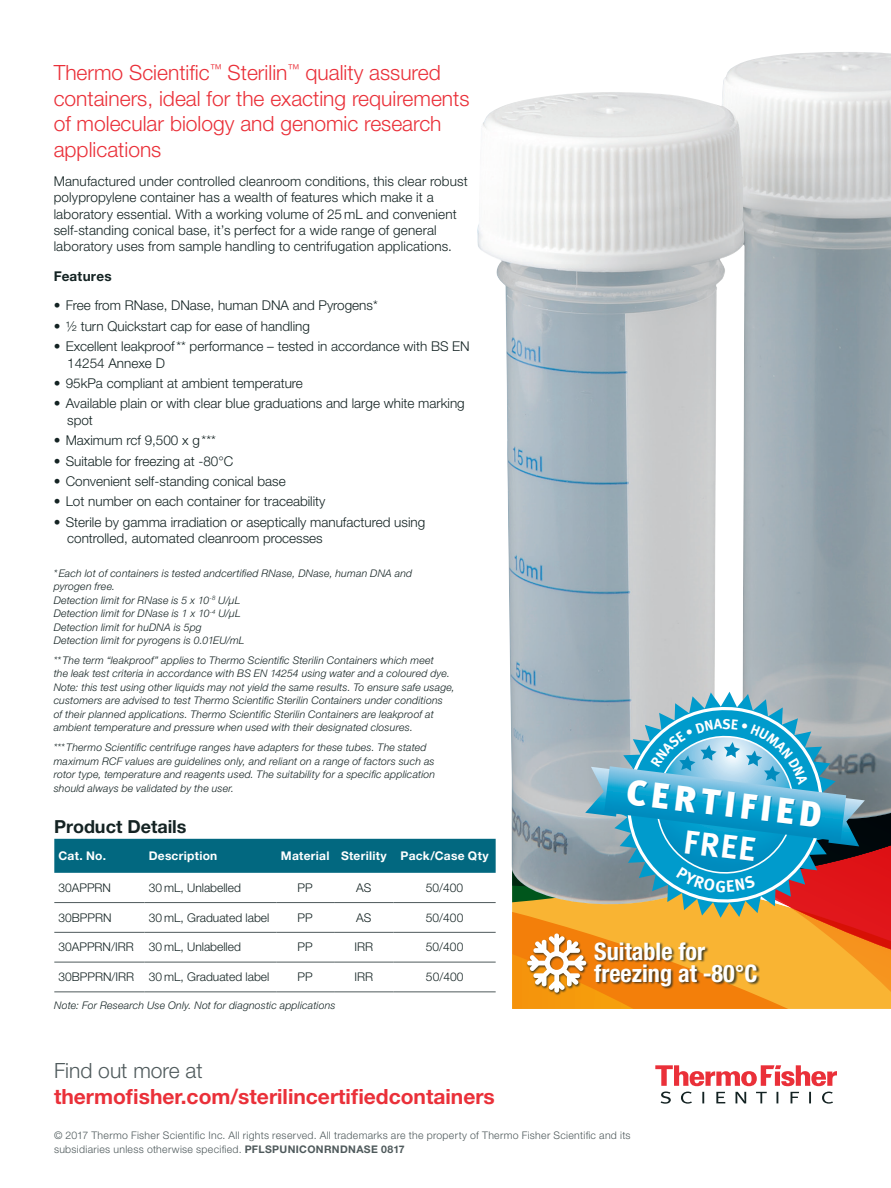
<style>
.page{position:relative;width:891px;height:1188px;background:#fff}
.page>*{position:absolute;margin:0;border:0;box-sizing:border-box;transform-origin:0 0}
.t1{font:900 36px "Meta OT";color:#fff}
.t2{font:700 33.15px "Meta OT";color:#fff}
.t3{font:700 condensed 24.3px/22px "Helvetica Neue LT Std";color:#fff}
.t4{font:300 21px/25.5px "Helvetica Neue LT Std";color:#ea3039}
.t5{font:700 21px "Helvetica Neue LT Std";color:#ea3039}
.t6{font:300 21px "Helvetica Neue LT Std";color:#4f5a5c}
.t7{font:700 18px "Helvetica Neue LT Std";color:#142323}
.t8{font:300 13.5px/16.2px "Helvetica Neue LT Std";color:#142323}
.t9{font:700 13.5px "Helvetica Neue LT Std";letter-spacing:.02em;color:#142323}
.t10{font:300 12px "Helvetica Neue LT Std";color:#142323}
.t11{font:700 12px "Helvetica Neue LT Std";letter-spacing:.02em;color:#fff}
.t12{font:italic 300 10.5px/13.5px "Helvetica Neue LT Std";letter-spacing:.015em;color:#142323}
.t13{font:300 10.5px/13.5px "Helvetica Neue LT Std";letter-spacing:.03em;color:#4f5a5c}
.s1{font-weight:700}
</style>
<div class="page">
<img style="left:477px;top:52px;width:414px;height:852px">
<svg style="left:655px;top:1065px;width:182px;height:21px"></svg>
<svg style="left:661px;top:1092px;width:172px;height:12px"></svg>
<div style="left:54px;top:839px;width:442px;height:34px;background:#026880"></div>
<hr style="left:54px;top:902px;width:90px;height:1px;background:#4f5a5c">
<hr style="left:144px;top:902px;width:132px;height:1px;background:#4f5a5c">
<hr style="left:276px;top:902px;width:58px;height:1px;background:#4f5a5c">
<hr style="left:334px;top:902px;width:60px;height:1px;background:#4f5a5c">
<hr style="left:394px;top:902px;width:102px;height:1px;background:#4f5a5c">
<hr style="left:54px;top:932px;width:90px;height:1px;background:#4f5a5c">
<hr style="left:144px;top:932px;width:132px;height:1px;background:#4f5a5c">
<hr style="left:276px;top:932px;width:58px;height:1px;background:#4f5a5c">
<hr style="left:334px;top:932px;width:60px;height:1px;background:#4f5a5c">
<hr style="left:394px;top:932px;width:102px;height:1px;background:#4f5a5c">
<hr style="left:54px;top:962px;width:90px;height:1px;background:#4f5a5c">
<hr style="left:144px;top:962px;width:132px;height:1px;background:#4f5a5c">
<hr style="left:276px;top:962px;width:58px;height:1px;background:#4f5a5c">
<hr style="left:334px;top:962px;width:60px;height:1px;background:#4f5a5c">
<hr style="left:394px;top:962px;width:102px;height:1px;background:#4f5a5c">
<hr style="left:54px;top:992px;width:90px;height:1px;background:#4f5a5c">
<hr style="left:144px;top:992px;width:132px;height:1px;background:#4f5a5c">
<hr style="left:276px;top:992px;width:58px;height:1px;background:#4f5a5c">
<hr style="left:334px;top:992px;width:60px;height:1px;background:#4f5a5c">
<hr style="left:394px;top:992px;width:102px;height:1px;background:#4f5a5c">
<svg style="left:612px;top:692px;width:226px;height:11px;background:#aabdc5"></svg>
<svg style="left:512px;top:703px;width:379px;height:306px;background:#939983"></svg>
<h3 class="t4" style="left:54px;top:59px;width:417px">Thermo Scientific<sup>™</sup> Sterilin<sup>™</sup> quality assured containers, ideal for the exacting requirements of molecular biology and genomic research applications</h3>
<p class="t8" style="left:54px;top:173px;width:416px">Manufactured under controlled cleanroom conditions, this clear robust polypropylene container has a wealth of features which make it a laboratory essential. With a working volume of 25 mL and convenient self-standing conical base, it’s perfect for a wide range of general laboratory uses from sample handling to centrifugation applications.</p>
<p class="t9" style="left:54px;top:268px;width:60px">Features</p>
<p class="t8" style="left:54px;top:297px;width:326px">• Free from RNase, DNase, human DNA and Pyrogens*</p>
<p class="t8" style="left:54px;top:318px;width:258px">• ½ turn Quickstart cap for ease of handling</p>
<p class="t8" style="left:67px;top:338px;width:404px;text-indent:-14px">• Excellent leakproof** performance – tested in accordance with BS EN<br>14254 Annexe D</p>
<p class="t8" style="left:54px;top:375px;width:251px">• 95kPa compliant at ambient temperature</p>
<p class="t8" style="left:67px;top:395px;width:399px;text-indent:-14px">• Available plain or with clear blue graduations and large white marking spot</p>
<p class="t8" style="left:54px;top:432px;width:164px">• Maximum rcf 9,500 x g***</p>
<p class="t8" style="left:54px;top:452px;width:181px">• Suitable for freezing at -80°C</p>
<p class="t8" style="left:54px;top:473px;width:234px">• Convenient self-standing conical base</p>
<p class="t8" style="left:54px;top:493px;width:273px">• Lot number on each container for traceability</p>
<p class="t8" style="left:67px;top:514px;width:360px;text-indent:-14px">• Sterile by gamma irradiation or aseptically manufactured using controlled, automated cleanroom processes</p>
<p class="t12" style="left:54px;top:566px;width:360px">*Each lot of containers is tested andcertified RNase, DNase, human DNA and pyrogen free.<br>Detection limit for RNase is 5 x 10<sup>-8</sup> U/µL<br>Detection limit for DNase is 1 x 10<sup>-4</sup> U/µL<br>Detection limit for huDNA is 5pg<br>Detection limit for pyrogens is 0.01EU/mL</p>
<p class="t12" style="left:54px;top:653px;width:403px">**The term “leakproof” applies to Thermo Scientific Sterilin Containers which meet<br>the leak test criteria in accordance with BS EN 14254 using water and a coloured dye.<br>Note: this test using other liquids may not yield the same results. To ensure safe usage, customers are advised to test Thermo Scientific Sterilin Containers under conditions<br>of their planned applications. Thermo Scientific Sterilin Containers are leakproof at ambient temperature and pressure when used with their designated closures.</p>
<p class="t12" style="left:54px;top:741px;width:383px">***Thermo Scientific centrifuge ranges have adapters for these tubes. The stated maximum RCF values are guidelines only, and reliant on a range of factors such as rotor type, temperature and reagents used. The suitability for a specific application should always be validated by the user.</p>
<h3 class="t7" style="left:54px;top:815px;width:134px">Product Details</h3>
<p class="t11" style="left:59px;top:848px;width:49px">Cat. No.</p>
<p class="t11" style="left:149px;top:848px;width:70px">Description</p>
<p class="t11" style="left:281px;top:848px;width:209px">Material Sterility Pack/Case Qty</p>
<p class="t10" style="left:59px;top:880px;width:54px">30APPRN</p>
<p class="t10" style="left:149px;top:880px;width:94px">30 mL, Unlabelled</p>
<p class="t10" style="left:298px;top:880px;width:17px">PP</p>
<p class="t10" style="left:356px;top:880px;width:17px">AS</p>
<p class="t10" style="left:426px;top:880px;width:39px">50/400</p>
<p class="t10" style="left:59px;top:910px;width:54px">30BPPRN</p>
<p class="t10" style="left:149px;top:910px;width:122px">30 mL, Graduated label</p>
<p class="t10" style="left:298px;top:910px;width:17px">PP</p>
<p class="t10" style="left:356px;top:910px;width:17px">AS</p>
<p class="t10" style="left:426px;top:910px;width:39px">50/400</p>
<p class="t10" style="left:59px;top:940px;width:77px">30APPRN/IRR</p>
<p class="t10" style="left:149px;top:940px;width:94px">30 mL, Unlabelled</p>
<p class="t10" style="left:298px;top:940px;width:17px">PP</p>
<p class="t10" style="left:355px;top:940px;width:20px">IRR</p>
<p class="t10" style="left:426px;top:940px;width:39px">50/400</p>
<p class="t10" style="left:59px;top:970px;width:212px">30BPPRN/IRR 30 mL, Graduated label</p>
<p class="t10" style="left:298px;top:970px;width:17px">PP</p>
<p class="t10" style="left:355px;top:970px;width:20px">IRR</p>
<p class="t10" style="left:426px;top:970px;width:39px">50/400</p>
<p class="t12" style="left:54px;top:998px;width:283px">Note: For Research Use Only. Not for diagnostic applications</p>
<h1 class="t1" style="left:629px;top:770px;width:198px;rotate:7deg">CERTIFIED</h1>
<h2 class="t2" style="left:687px;top:820px;width:74px;rotate:7deg">FREE</h2>
<h3 class="t3" style="left:594px;top:940px;width:165px">Suitable for freezing at -80°C</h3>
<h3 class="t6" style="left:54px;top:1058px;width:150px">Find out more at</h3>
<h3 class="t5" style="left:54px;top:1084px;width:442px">thermofisher.com/sterilincertifiedcontainers</h3>
<p class="t13" style="left:54px;top:1129px;width:578px">© 2017 Thermo Fisher Scientific Inc. All rights reserved. All trademarks are the property of Thermo Fisher Scientific and its subsidiaries unless otherwise specified. <span class="s1">PFLSPUNICONRNDNASE 0817</span></p>
</div>
